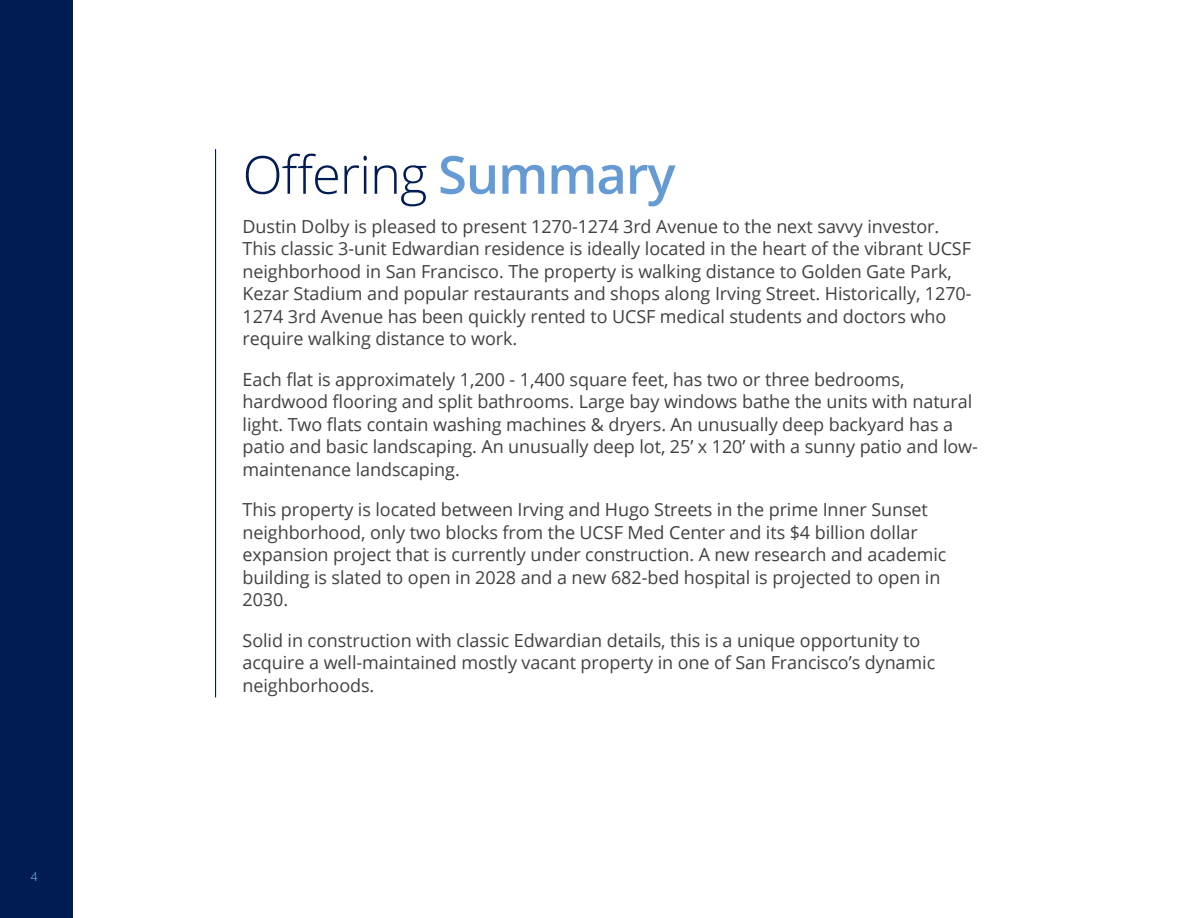
<style>
.page{position:relative;width:1188px;height:918px;background:#fff}
.page>*{position:absolute;margin:0;border:0;box-sizing:border-box;transform-origin:0 0}
.t1{font:300 52.5px "Open Sans";letter-spacing:-.02em;color:#001c52}
.t2{font:18px/22.5px "Open Sans";letter-spacing:-.005em;color:#414042}
.t3{font:300 12px "Open Sans";color:#96d1f2}
.s1{font-weight:600;color:#659ad2}
</style>
<div class="page">
<div style="left:0;top:0;width:73px;height:918px;background:#001c52"></div>
<hr style="left:215px;top:149px;width:1px;height:548px;background:#001c52">
<p class="t3" style="left:31px;top:868px;width:8px">4</p>
<h1 class="t1" style="left:243px;top:139px;width:435px">Offering <span class="s1">Summary</span></h1>
<p class="t2" style="left:243px;top:215px;width:731px">Dustin Dolby is pleased to present 1270-1274 3rd Avenue to the next savvy investor.<br>This classic 3-unit Edwardian residence is ideally located in the heart of the vibrant UCSF neighborhood in San Francisco. The property is walking distance to Golden Gate Park, Kezar Stadium and popular restaurants and shops along Irving Street. Historically, 1270- 1274 3rd Avenue has been quickly rented to UCSF medical students and doctors who require walking distance to work.</p>
<p class="t2" style="left:243px;top:368px;width:737px">Each flat is approximately 1,200 - 1,400 square feet, has two or three bedrooms, hardwood flooring and split bathrooms. Large bay windows bathe the units with natural light. Two flats contain washing machines &amp; dryers. An unusually deep backyard has a patio and basic landscaping. An unusually deep lot, 25’ x 120’ with a sunny patio and low&shy;maintenance landscaping.</p>
<p class="t2" style="left:243px;top:498px;width:705px">This property is located between Irving and Hugo Streets in the prime Inner Sunset neighborhood, only two blocks from the UCSF Med Center and its $4 billion dollar expansion project that is currently under construction. A new research and academic building is slated to open in 2028 and a new 682-bed hospital is projected to open in 2030.</p>
<p class="t2" style="left:243px;top:629px;width:694px">Solid in construction with classic Edwardian details, this is a unique opportunity to acquire a well-maintained mostly vacant property in one of San Francisco’s dynamic neighborhoods.</p>
</div>
